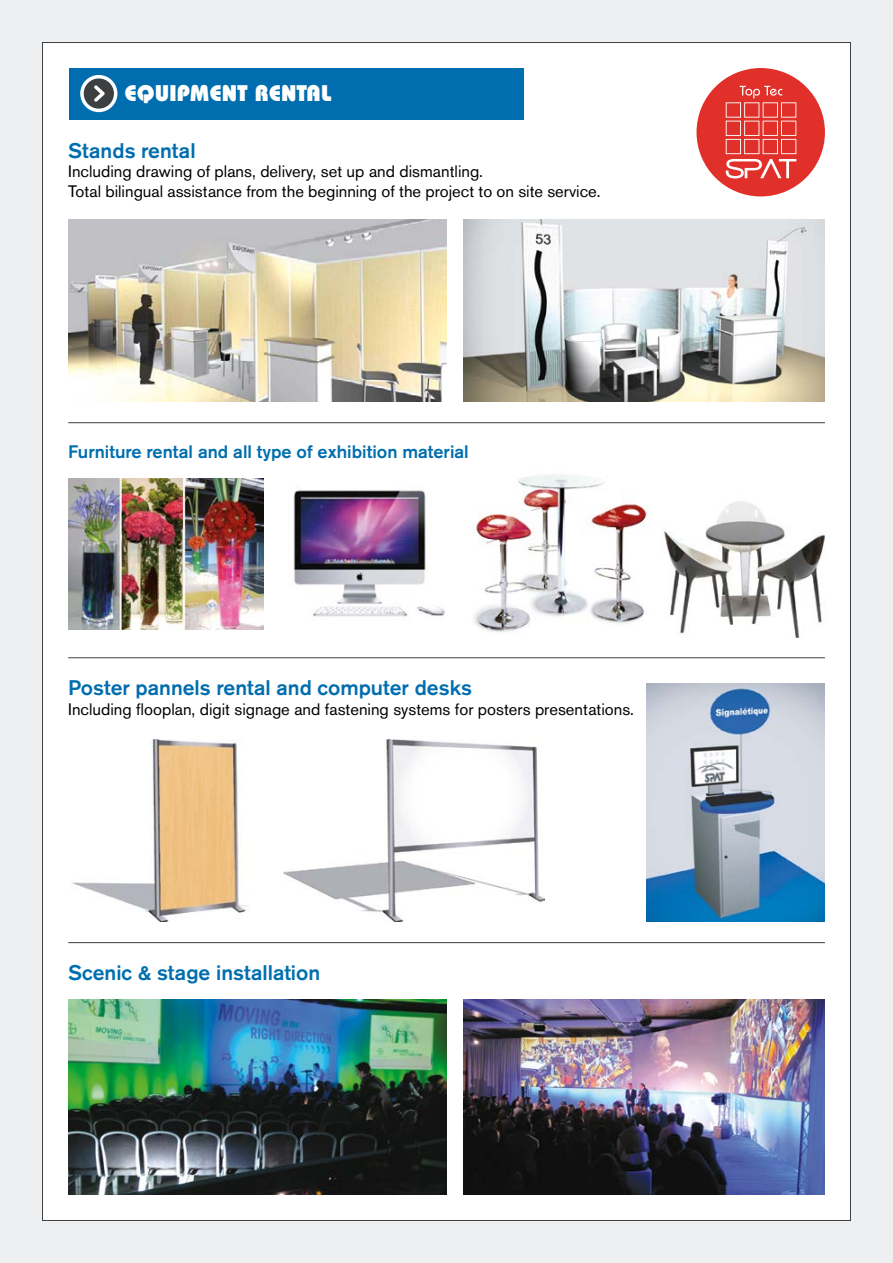
<style>
.page{position:relative;width:893px;height:1263px;background:#eeeff1}
.page>*{position:absolute;margin:0;border:0;box-sizing:border-box;transform-origin:0 0}
.t1{font:22.5px "Bahamas Heavy Plain";letter-spacing:.01em;color:#fff}
.t2{font:500 21px "Akzidenz Grotesk BE";color:#006eae}
.t3{font:500 18px "Akzidenz Grotesk BE";color:#006eae}
.t4{font:16.5px "Akzidenz Grotesk BE";color:#000}
</style>
<div class="page">
<div style="left:42px;top:42px;width:809px;height:1179px;background:#fff;border:1px solid #3e3f40"></div>
<div style="left:69px;top:68px;width:455px;height:51px;background:#006eae"></div>
<svg style="left:80px;top:75px;width:37px;height:37px"></svg>
<img style="left:68px;top:220px;width:378px;height:182px">
<img style="left:463px;top:220px;width:362px;height:182px">
<hr style="left:68px;top:422px;width:757px;height:1px;background:#3e3f40">
<hr style="left:68px;top:657px;width:757px;height:1px;background:#3e3f40">
<hr style="left:68px;top:942px;width:757px;height:1px;background:#3e3f40">
<img style="left:68px;top:478px;width:196px;height:152px">
<img style="left:472px;top:475px;width:179px;height:158px">
<img style="left:663px;top:501px;width:163px;height:136px">
<img style="left:293px;top:489px;width:152px;height:128px">
<img style="left:646px;top:683px;width:179px;height:239px">
<img style="left:283px;top:739px;width:262px;height:183px">
<img style="left:72px;top:739px;width:178px;height:183px">
<img style="left:68px;top:999px;width:378px;height:196px">
<img style="left:464px;top:999px;width:361px;height:196px">
<div style="left:696px;top:68px;width:129px;height:128px;background:#e03029;border-radius:50%"></div>
<svg style="left:726px;top:86px;width:70px;height:92px"></svg>
<p class="t1" style="left:125px;top:80px;width:208px">EQUIPMENT RENTAL</p>
<p class="t2" style="left:68px;top:137px;width:129px">Stands rental</p>
<p class="t4" style="left:68px;top:162px;width:416px">Including drawing of plans, delivery, set up and dismantling.</p>
<p class="t4" style="left:68px;top:182px;width:534px">Total bilingual assistance from the beginning of the project to on site service.</p>
<p class="t3" style="left:68px;top:440px;width:402px">Furniture rental and all type of exhibition material</p>
<p class="t2" style="left:68px;top:675px;width:405px">Poster pannels rental and computer desks</p>
<p class="t4" style="left:68px;top:699px;width:567px">Including flooplan, digit signage and fastening systems for posters presentations.</p>
<p class="t2" style="left:68px;top:960px;width:254px">Scenic &amp; stage installation</p>
</div>
